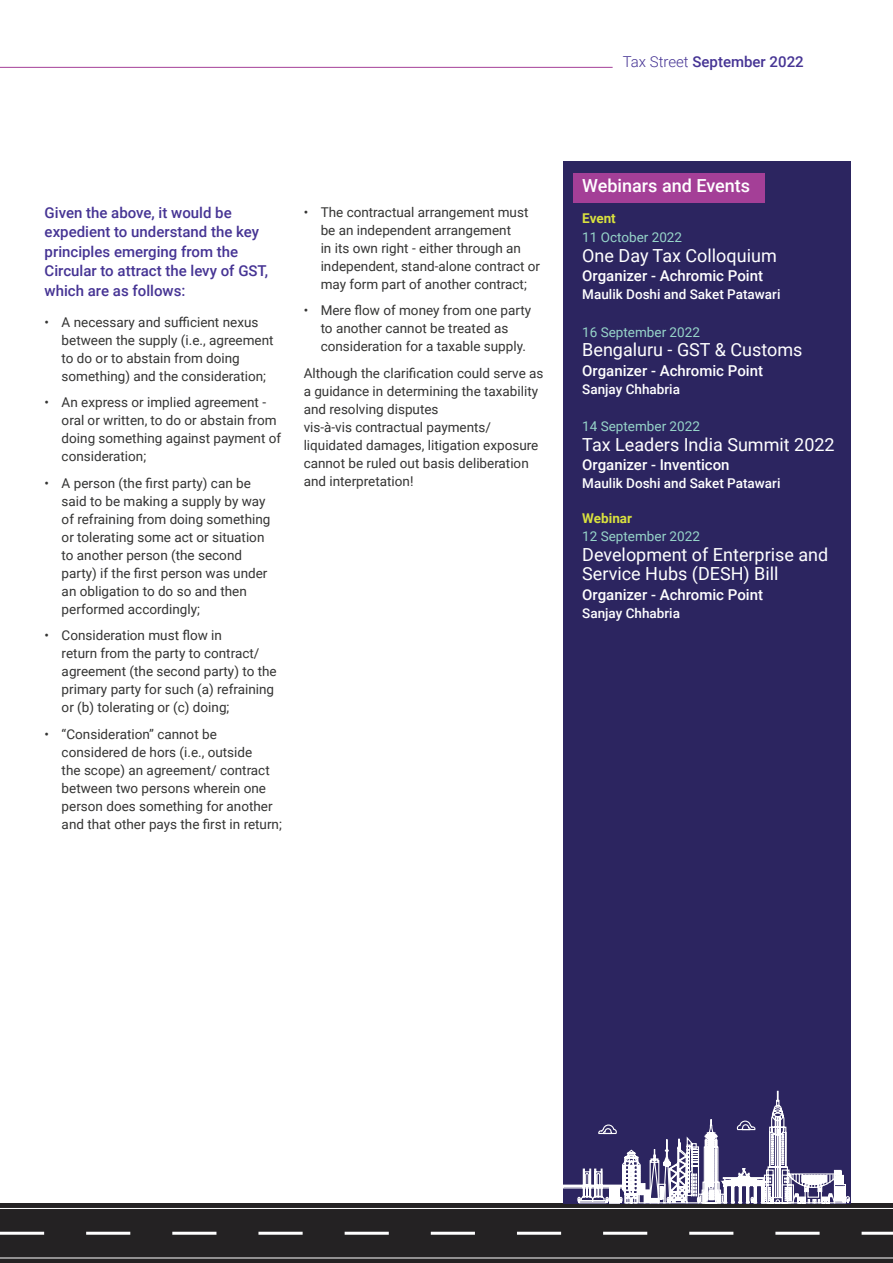
<style>
.page{position:relative;width:893px;height:1263px;background:#fff}
.page>*{position:absolute;margin:0;border:0;box-sizing:border-box;transform-origin:0 0}
.t1{font:18px/19.5px "Roboto";color:#fff}
.t2{font:500 18px "Roboto";color:#fff}
.t3{font:500 15px/19.5px "Roboto";color:#463494}
.t4{font:500 15px "Roboto";color:#fff}
.t5{font:13.5px/18px "Roboto";color:#343433}
.t6{font:500 13.5px "Roboto";color:#fff}
.t7{font:13.5px "Roboto";color:#97d5c9}
.t8{font:700 13.5px "Roboto";color:#d9e13e}
.s1{font-weight:300}
</style>
<div class="page">
<div style="left:0;top:1203px;width:893px;height:60px;background:#242223"></div>
<svg style="left:0;top:1232px;width:893px;height:3px"></svg>
<hr style="left:0;top:1208px;width:893px;height:1px;background:#fff">
<hr style="left:0;top:1258px;width:893px;height:1px;background:#fff">
<hr style="left:0;top:67px;width:613px;height:1px;background:#a43f97">
<div style="left:563px;top:161px;width:287px;height:1042px;background:#2c2560"></div>
<svg style="left:563px;top:1090px;width:287px;height:114px"></svg>
<div style="left:573px;top:173px;width:191px;height:29px;background:#a43f97"></div>
<p class="t3" style="left:623px;top:51px;width:183px"><span class="s1">Tax Street</span> September 2022</p>
<p class="t3" style="left:45px;top:202px;width:225px">Given the above, it would be expedient to understand the key principles emerging from the<br>Circular to attract the levy of GST, which are as follows:</p>
<p class="t5" style="left:62px;top:312px;width:213px;text-indent:-17px">• A necessary and sufficient nexus between the supply (i.e., agreement to do or to abstain from doing something) and the consideration;</p>
<p class="t5" style="left:62px;top:393px;width:221px;text-indent:-17px">• An express or implied agreement - oral or written, to do or abstain from doing something against payment of consideration;</p>
<p class="t5" style="left:62px;top:473px;width:210px;text-indent:-17px">• A person (the first party) can be said to be making a supply by way of refraining from doing something or tolerating some act or situation to another person (the second party) if the first person was under an obligation to do so and then performed accordingly;</p>
<p class="t5" style="left:62px;top:626px;width:217px;text-indent:-17px">• Consideration must flow in<br>return from the party to contract/ agreement (the second party) to the primary party for such (a) refraining or (b) tolerating or (c) doing;</p>
<p class="t5" style="left:62px;top:724px;width:222px;text-indent:-17px">• “Consideration” cannot be considered de hors (i.e., outside<br>the scope) an agreement/ contract between two persons wherein one person does something for another and that other pays the first in return;</p>
<p class="t5" style="left:321px;top:202px;width:221px;text-indent:-17px">• The contractual arrangement must be an independent arrangement<br>in its own right - either through an independent, stand-alone contract or may form part of another contract;</p>
<p class="t5" style="left:321px;top:301px;width:212px;text-indent:-17px">• Mere flow of money from one party to another cannot be treated as consideration for a taxable supply.</p>
<p class="t5" style="left:304px;top:363px;width:241px">Although the clarification could serve as a guidance in determining the taxability and resolving disputes<br>vis-à-vis contractual payments/ liquidated damages, litigation exposure cannot be ruled out basis deliberation and interpretation!</p>
<h1 class="t2" style="left:582px;top:173px;width:169px">Webinars and Events</h1>
<p class="t8" style="left:582px;top:209px;width:35px">Event</p>
<p class="t7" style="left:582px;top:228px;width:101px">11 October 2022</p>
<h1 class="t1" style="left:582px;top:245px;width:196px">One Day Tax Colloquium</h1>
<p class="t4" style="left:582px;top:266px;width:182px">Organizer - Achromic Point</p>
<p class="t6" style="left:582px;top:285px;width:200px">Maulik Doshi and Saket Patawari</p>
<p class="t7" style="left:582px;top:323px;width:119px">16 September 2022</p>
<h1 class="t1" style="left:582px;top:340px;width:222px">Bengaluru - GST &amp; Customs</h1>
<p class="t4" style="left:582px;top:360px;width:182px">Organizer - Achromic Point</p>
<p class="t6" style="left:582px;top:380px;width:99px">Sanjay Chhabria</p>
<p class="t7" style="left:582px;top:417px;width:119px">14 September 2022</p>
<h1 class="t1" style="left:582px;top:434px;width:254px">Tax Leaders India Summit 2022</h1>
<p class="t4" style="left:582px;top:455px;width:149px">Organizer - Inventicon</p>
<p class="t6" style="left:582px;top:474px;width:200px">Maulik Doshi and Saket Patawari</p>
<p class="t8" style="left:582px;top:509px;width:51px">Webinar</p>
<p class="t7" style="left:582px;top:527px;width:119px">12 September 2022</p>
<h1 class="t1" style="left:582px;top:544px;width:248px">Development of Enterprise and<br>Service Hubs (DESH) Bill</h1>
<p class="t4" style="left:582px;top:584px;width:182px">Organizer - Achromic Point</p>
<p class="t6" style="left:582px;top:604px;width:99px">Sanjay Chhabria</p>
</div>
